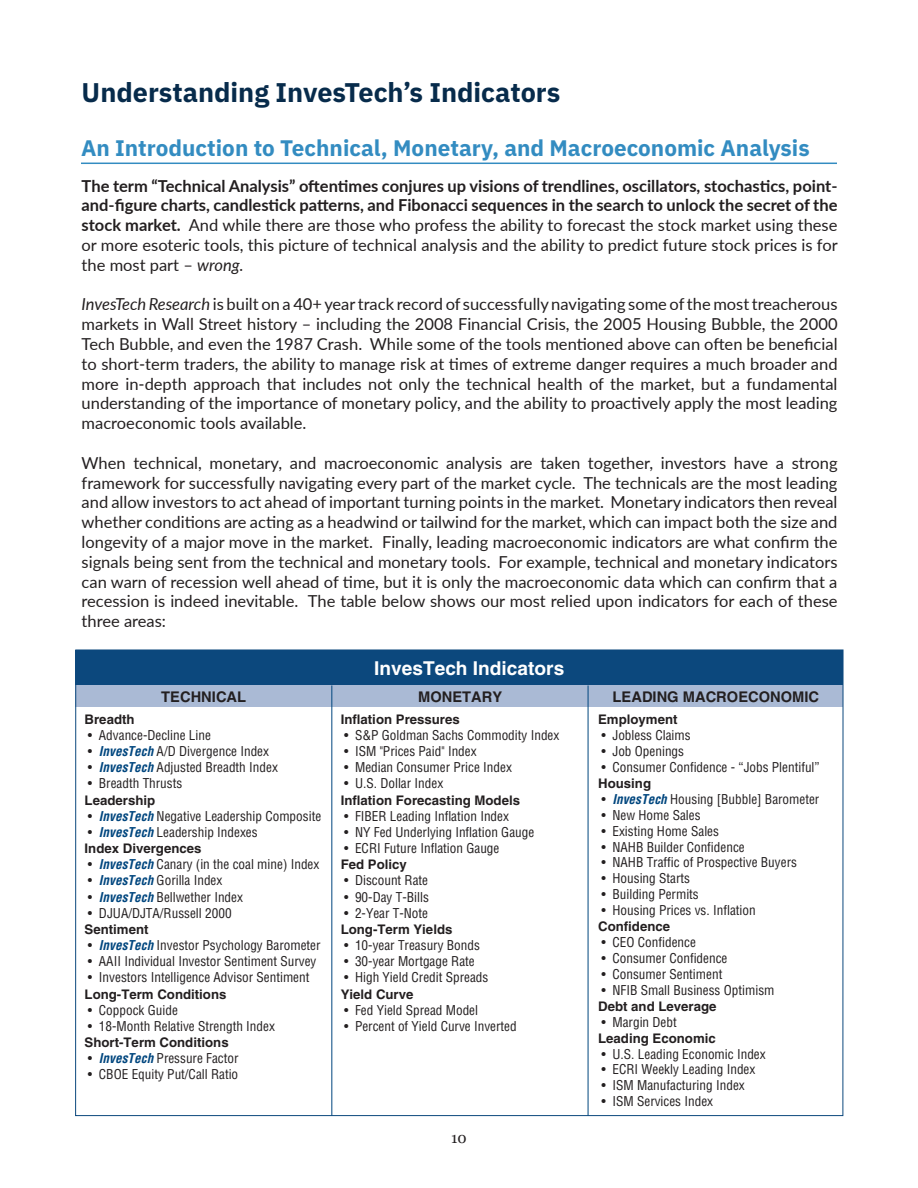
<style>
.page{position:relative;width:918px;height:1188px;background:#fff}
.page>*{position:absolute;margin:0;border:0;box-sizing:border-box;transform-origin:0 0}
.t1{font:700 27px "IBM Plex Sans";color:#072b4b}
.t2{font:700 22.5px "IBM Plex Sans";color:#338cc1}
.t3{font:700 19.05px "Helvetica";color:#fff}
.t4{font:16.5px/19.8px "Lato";color:#231f20;text-align:justify}
.t5{font:700 16.5px/19.8px "Lato";color:#231f20;text-align:justify}
.t6{font:15px "Georgia";color:#231f20}
.t7{font:700 14.7px "Helvetica";color:#231f20}
.t8{font:condensed 13.2px/16.2px "Helvetica";color:#231f20}
.t9{font:700 13.2px "Helvetica";color:#231f20}
.s1{font-weight:400}
.s2{font-weight:400;font-style:italic}
.s3{font-style:italic}
.s4{font-weight:700;font-style:italic;color:#00467e}
.s5{font-weight:700;font-stretch:normal}
</style>
<div class="page">
<hr style="left:81px;top:163px;width:756px;height:1px;background:#338cc1">
<div style="left:76px;top:650px;width:767px;height:35px;background:#0c487d"></div>
<div style="left:76px;top:685px;width:767px;height:22px;background:#aabad5"></div>
<hr style="left:331px;top:685px;width:1px;height:431px;background:#00467e">
<hr style="left:588px;top:685px;width:1px;height:431px;background:#00467e">
<h1 class="t1" style="left:82px;top:71px;width:480px">Understanding InvesTech’s Indicators</h1>
<h2 class="t2" style="left:81px;top:130px;width:730px">An Introduction to Technical, Monetary, and Macroeconomic Analysis</h2>
<p class="t5" style="left:82px;top:175px;width:758px">The term “Technical Analysis” oftentimes conjures up visions of trendlines, oscillators, stochastics, point&shy;and-figure charts, candlestick patterns, and Fibonacci sequences in the search to unlock the secret of the stock market. <span class="s1">And while there are those who profess the ability to forecast the stock market using these or more esoteric tools, this picture of technical analysis and the ability to predict future stock prices is for the most part –</span> <span class="s2">wrong.</span></p>
<p class="t4" style="left:82px;top:294px;width:757px"><span class="s3">InvesTech Research</span> is built on a 40+ year track record of successfully navigating some of the most treacherous markets in Wall Street history – including the 2008 Financial Crisis, the 2005 Housing Bubble, the 2000<br>Tech Bubble, and even the 1987 Crash. While some of the tools mentioned above can often be beneficial to short-term traders, the ability to manage risk at times of extreme danger requires a much broader and more in-depth approach that includes not only the technical health of the market, but a fundamental understanding of the importance of monetary policy, and the ability to proactively apply the most leading macroeconomic tools available.</p>
<p class="t4" style="left:82px;top:452px;width:757px">When technical, monetary, and macroeconomic analysis are taken together, investors have a strong framework for successfully navigating every part of the market cycle. The technicals are the most leading and allow investors to act ahead of important turning points in the market. Monetary indicators then reveal whether conditions are acting as a headwind or tailwind for the market, which can impact both the size and longevity of a major move in the market. Finally, leading macroeconomic indicators are what confirm the signals being sent from the technical and monetary tools. For example, technical and monetary indicators can warn of recession well ahead of time, but it is only the macroeconomic data which can confirm that a recession is indeed inevitable. The table below shows our most relied upon indicators for each of these three areas:</p>
<p class="t3" style="left:374px;top:657px;width:192px">InvesTech Indicators</p>
<p class="t7" style="left:161px;top:687px;width:86px">TECHNICAL</p>
<p class="t7" style="left:418px;top:687px;width:86px">MONETARY</p>
<p class="t7" style="left:613px;top:687px;width:208px">LEADING MACROECONOMIC</p>
<p class="t9" style="left:85px;top:711px;width:51px">Breadth</p>
<p class="t8" style="left:88px;top:727px;width:125px">• Advance-Decline Line</p>
<p class="t8" style="left:88px;top:743px;width:183px">• <span class="s4">InvesTech</span> A/D Divergence Index</p>
<p class="t8" style="left:88px;top:759px;width:191px">• <span class="s4">InvesTech</span> Adjusted Breadth Index</p>
<p class="t8" style="left:88px;top:775px;width:96px">• Breadth Thrusts</p>
<p class="t9" style="left:85px;top:792px;width:72px">Leadership</p>
<p class="t8" style="left:88px;top:808px;width:235px">• <span class="s4">InvesTech</span> Negative Leadership Composite</p>
<p class="t8" style="left:85px;top:824px;width:175px">• <span class="s4">InvesTech</span> Leadership Indexes<br><span class="s5">Index Divergences</span></p>
<p class="t8" style="left:88px;top:856px;width:233px">• <span class="s4">InvesTech</span> Canary (in the coal mine) Index</p>
<p class="t8" style="left:88px;top:872px;width:136px">• <span class="s4">InvesTech</span> Gorilla Index</p>
<p class="t8" style="left:88px;top:888px;width:157px">• <span class="s4">InvesTech</span> Bellwether Index</p>
<p class="t8" style="left:88px;top:905px;width:145px">• DJUA/DJTA/Russell 2000</p>
<p class="t9" style="left:85px;top:921px;width:65px">Sentiment</p>
<p class="t8" style="left:88px;top:937px;width:234px">• <span class="s4">InvesTech</span> Investor Psychology Barometer</p>
<p class="t8" style="left:88px;top:953px;width:230px">• AAII Individual Investor Sentiment Survey</p>
<p class="t8" style="left:88px;top:969px;width:223px">• Investors Intelligence Advisor Sentiment</p>
<p class="t9" style="left:85px;top:986px;width:143px">Long-Term Conditions</p>
<p class="t8" style="left:88px;top:1002px;width:92px">• Coppock Guide</p>
<p class="t8" style="left:88px;top:1018px;width:189px">• 18-Month Relative Strength Index</p>
<p class="t9" style="left:85px;top:1034px;width:146px">Short-Term Conditions</p>
<p class="t8" style="left:88px;top:1050px;width:152px">• <span class="s4">InvesTech</span> Pressure Factor</p>
<p class="t8" style="left:88px;top:1066px;width:152px">• CBOE Equity Put/Call Ratio</p>
<p class="t9" style="left:341px;top:711px;width:121px">Inflation Pressures</p>
<p class="t8" style="left:344px;top:727px;width:217px">• S&amp;P Goldman Sachs Commodity Index</p>
<p class="t8" style="left:344px;top:743px;width:134px">• ISM "Prices Paid" Index</p>
<p class="t8" style="left:344px;top:759px;width:169px">• Median Consumer Price Index</p>
<p class="t8" style="left:344px;top:775px;width:101px">• U.S. Dollar Index</p>
<p class="t9" style="left:341px;top:792px;width:181px">Inflation Forecasting Models</p>
<p class="t8" style="left:344px;top:808px;width:166px">• FIBER Leading Inflation Index</p>
<p class="t8" style="left:344px;top:824px;width:192px">• NY Fed Underlying Inflation Gauge</p>
<p class="t8" style="left:344px;top:840px;width:157px">• ECRI Future Inflation Gauge</p>
<p class="t9" style="left:341px;top:857px;width:68px">Fed Policy</p>
<p class="t8" style="left:344px;top:872px;width:86px">• Discount Rate</p>
<p class="t8" style="left:344px;top:888px;width:86px">• 90-Day T-Bills</p>
<p class="t8" style="left:344px;top:905px;width:86px">• 2-Year T-Note</p>
<p class="t9" style="left:341px;top:921px;width:113px">Long-Term Yields</p>
<p class="t8" style="left:344px;top:937px;width:137px">• 10-year Treasury Bonds</p>
<p class="t8" style="left:344px;top:953px;width:132px">• 30-year Mortgage Rate</p>
<p class="t8" style="left:344px;top:969px;width:146px">• High Yield Credit Spreads</p>
<p class="t9" style="left:341px;top:986px;width:74px">Yield Curve</p>
<p class="t8" style="left:344px;top:1002px;width:136px">• Fed Yield Spread Model</p>
<p class="t8" style="left:344px;top:1018px;width:174px">• Percent of Yield Curve Inverted</p>
<p class="t6" style="left:451px;top:1129px;width:17px">10</p>
<p class="t9" style="left:598px;top:711px;width:81px">Employment</p>
<p class="t8" style="left:601px;top:727px;width:91px">• Jobless Claims</p>
<p class="t8" style="left:601px;top:743px;width:84px">• Job Openings</p>
<p class="t8" style="left:601px;top:759px;width:220px">• Consumer Confidence - “Jobs Plentiful”</p>
<p class="t9" style="left:598px;top:775px;width:54px">Housing</p>
<p class="t8" style="left:601px;top:791px;width:219px">• <span class="s4">InvesTech</span> Housing [Bubble] Barometer</p>
<p class="t8" style="left:601px;top:807px;width:101px">• New Home Sales</p>
<p class="t8" style="left:601px;top:823px;width:119px">• Existing Home Sales</p>
<p class="t8" style="left:601px;top:838px;width:145px">• NAHB Builder Confidence</p>
<p class="t8" style="left:601px;top:854px;width:197px">• NAHB Traffic of Prospective Buyers</p>
<p class="t8" style="left:601px;top:870px;width:90px">• Housing Starts</p>
<p class="t8" style="left:601px;top:886px;width:99px">• Building Permits</p>
<p class="t8" style="left:601px;top:902px;width:156px">• Housing Prices vs. Inflation</p>
<p class="t9" style="left:598px;top:918px;width:74px">Confidence</p>
<p class="t8" style="left:601px;top:934px;width:96px">• CEO Confidence</p>
<p class="t8" style="left:601px;top:950px;width:128px">• Consumer Confidence</p>
<p class="t8" style="left:601px;top:965px;width:122px">• Consumer Sentiment</p>
<p class="t8" style="left:601px;top:981px;width:175px">• NFIB Small Business Optimism</p>
<p class="t9" style="left:598px;top:998px;width:120px">Debt and Leverage</p>
<p class="t8" style="left:601px;top:1013px;width:77px">• Margin Debt</p>
<p class="t9" style="left:598px;top:1030px;width:119px">Leading Economic</p>
<p class="t8" style="left:601px;top:1045px;width:166px">• U.S. Leading Economic Index</p>
<p class="t8" style="left:601px;top:1061px;width:155px">• ECRI Weekly Leading Index</p>
<p class="t8" style="left:601px;top:1077px;width:145px">• ISM Manufacturing Index</p>
<p class="t8" style="left:601px;top:1093px;width:113px">• ISM Services Index</p>
</div>
